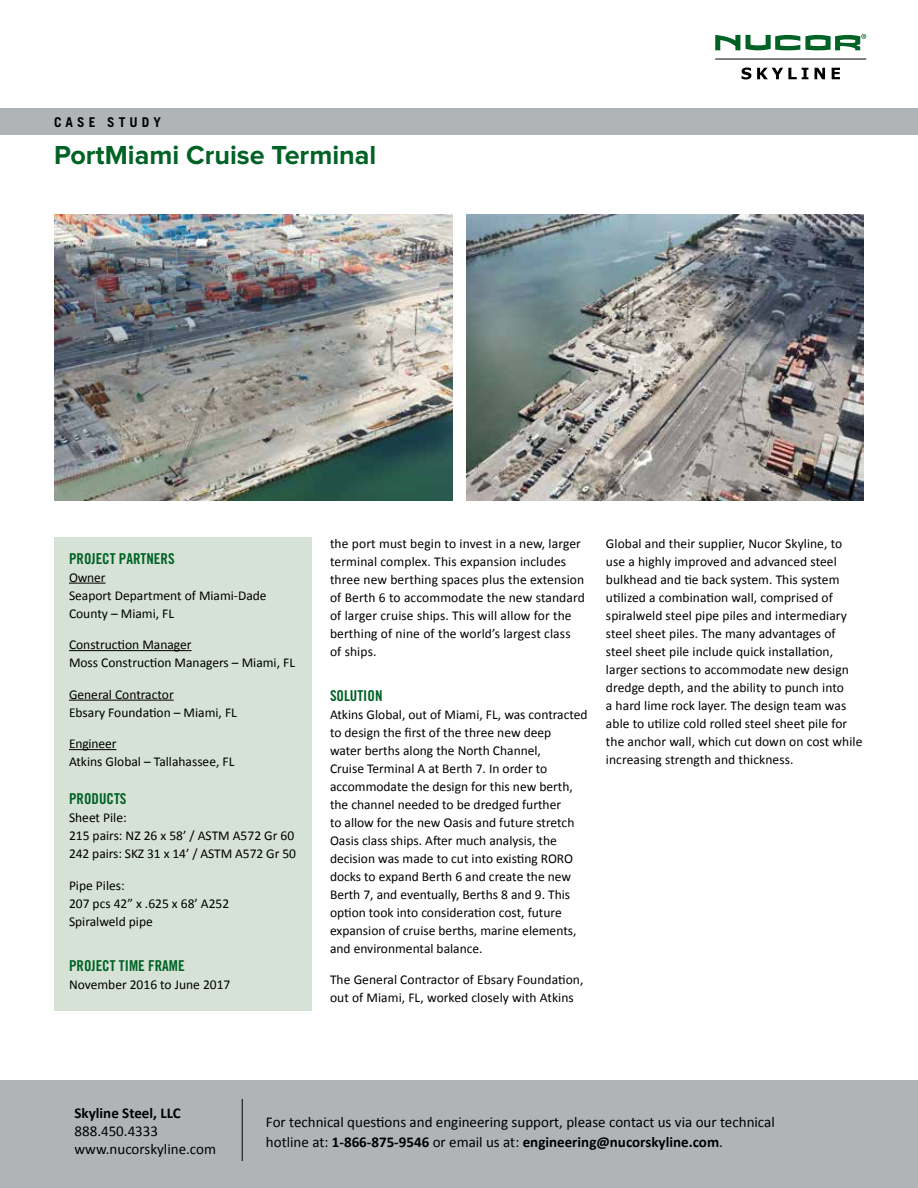
<style>
.page{position:relative;width:918px;height:1188px;background:#fff}
.page>*{position:absolute;margin:0;border:0;box-sizing:border-box;transform-origin:0 0}
.t1{font:700 27px "Proxima Nova";color:#006225}
.t2{font:15px/18px "Calibri";color:#000}
.t3{font:15px "Trade Gothic LT Std Bd Cn 20";color:#006225}
.t4{font:700 15px "Calibri";color:#000}
.t5{font:13.5px/18px "Calibri";color:#000}
.t6{font:700 13.5px "Trade Gothic LT Std";letter-spacing:.3em;color:#000}
.s1{font-weight:700}
</style>
<div class="page">
<div style="left:0;top:1080px;width:918px;height:108px;background:#b1b4b6"></div>
<hr style="left:242px;top:1099px;width:1px;height:62px;background:#000">
<svg style="left:742px;top:68px;width:9px;height:11px"></svg>
<svg style="left:757px;top:68px;width:51px;height:11px"></svg>
<svg style="left:815px;top:68px;width:10px;height:11px"></svg>
<svg style="left:832px;top:68px;width:8px;height:11px"></svg>
<svg style="left:715px;top:34px;width:151px;height:16px"></svg>
<hr style="left:715px;top:59px;width:151px;height:1px;background:#000">
<div style="left:0;top:108px;width:918px;height:27px;background:#b1b4b6"></div>
<img style="left:54px;top:215px;width:399px;height:286px">
<img style="left:466px;top:215px;width:398px;height:286px">
<div style="left:54px;top:538px;width:258px;height:473px;background:#d6e2d5"></div>
<hr style="left:69px;top:583px;width:37px;height:1px;background:#000">
<hr style="left:69px;top:650px;width:123px;height:1px;background:#000">
<hr style="left:69px;top:700px;width:105px;height:1px;background:#000">
<hr style="left:69px;top:749px;width:47px;height:1px;background:#000">
<p class="t6" style="left:54px;top:113px;width:108px">CASE STUDY</p>
<h1 class="t1" style="left:54px;top:143px;width:324px">PortMiami Cruise Terminal</h1>
<p class="t3" style="left:69px;top:549px;width:107px">PROJECT PARTNERS</p>
<p class="t5" style="left:69px;top:568px;width:199px">Owner<br>Seaport Department of Miami-Dade<br>County – Miami, FL</p>
<p class="t5" style="left:69px;top:636px;width:228px">Construction Manager<br>Moss Construction Managers – Miami, FL</p>
<p class="t5" style="left:69px;top:685px;width:169px">General Contractor<br>Ebsary Foundation – Miami, FL</p>
<p class="t5" style="left:69px;top:735px;width:167px">Engineer<br>Atkins Global – Tallahassee, FL</p>
<p class="t3" style="left:69px;top:790px;width:59px">PRODUCTS</p>
<p class="t5" style="left:69px;top:809px;width:229px">Sheet Pile:<br>215 pairs: NZ 26 x 58’ / ASTM A572 Gr 60<br>242 pairs: SKZ 31 x 14’ / ASTM A572 Gr 50</p>
<p class="t5" style="left:69px;top:876px;width:162px">Pipe Piles:<br>207 pcs 42” x .625 x 68’ A252<br>Spiralweld pipe</p>
<p class="t3" style="left:69px;top:956px;width:117px">PROJECT TIME FRAME</p>
<p class="t5" style="left:69px;top:975px;width:163px">November 2016 to June 2017</p>
<p class="t5" style="left:330px;top:535px;width:256px">the port must begin to invest in a new, larger terminal complex. This expansion includes three new berthing spaces plus the extension of Berth 6 to accommodate the new standard of larger cruise ships. This will allow for the berthing of nine of the world’s largest class of ships.</p>
<p class="t3" style="left:330px;top:687px;width:54px">SOLUTION</p>
<p class="t5" style="left:330px;top:706px;width:259px">Atkins Global, out of Miami, FL, was contracted to design the first of the three new deep<br>water berths along the North Channel,<br>Cruise Terminal A at Berth 7. In order to accommodate the design for this new berth, the channel needed to be dredged further<br>to allow for the new Oasis and future stretch Oasis class ships. After much analysis, the decision was made to cut into existing RORO docks to expand Berth 6 and create the new Berth 7, and eventually, Berths 8 and 9. This option took into consideration cost, future expansion of cruise berths, marine elements, and environmental balance.</p>
<p class="t5" style="left:330px;top:971px;width:255px">The General Contractor of Ebsary Foundation, out of Miami, FL, worked closely with Atkins</p>
<p class="t5" style="left:606px;top:535px;width:258px">Global and their supplier, Nucor Skyline, to use a highly improved and advanced steel bulkhead and tie back system. This system utilized a combination wall, comprised of spiralweld steel pipe piles and intermediary steel sheet piles. The many advantages of steel sheet pile include quick installation, larger sections to accommodate new design dredge depth, and the ability to punch into<br>a hard lime rock layer. The design team was able to utilize cold rolled steel sheet pile for the anchor wall, which cut down on cost while increasing strength and thickness.</p>
<p class="t4" style="left:75px;top:1103px;width:108px">Skyline Steel, LLC</p>
<p class="t2" style="left:75px;top:1122px;width:143px">888.450.4333 www.nucorskyline.com</p>
<p class="t2" style="left:266px;top:1113px;width:510px;line-height:19.5px">For technical questions and engineering support, please contact us via our technical hotline at: <span class="s1">1-866-875-9546</span> or email us at: <span class="s1">engineering@nucorskyline.com</span>.</p>
</div>
